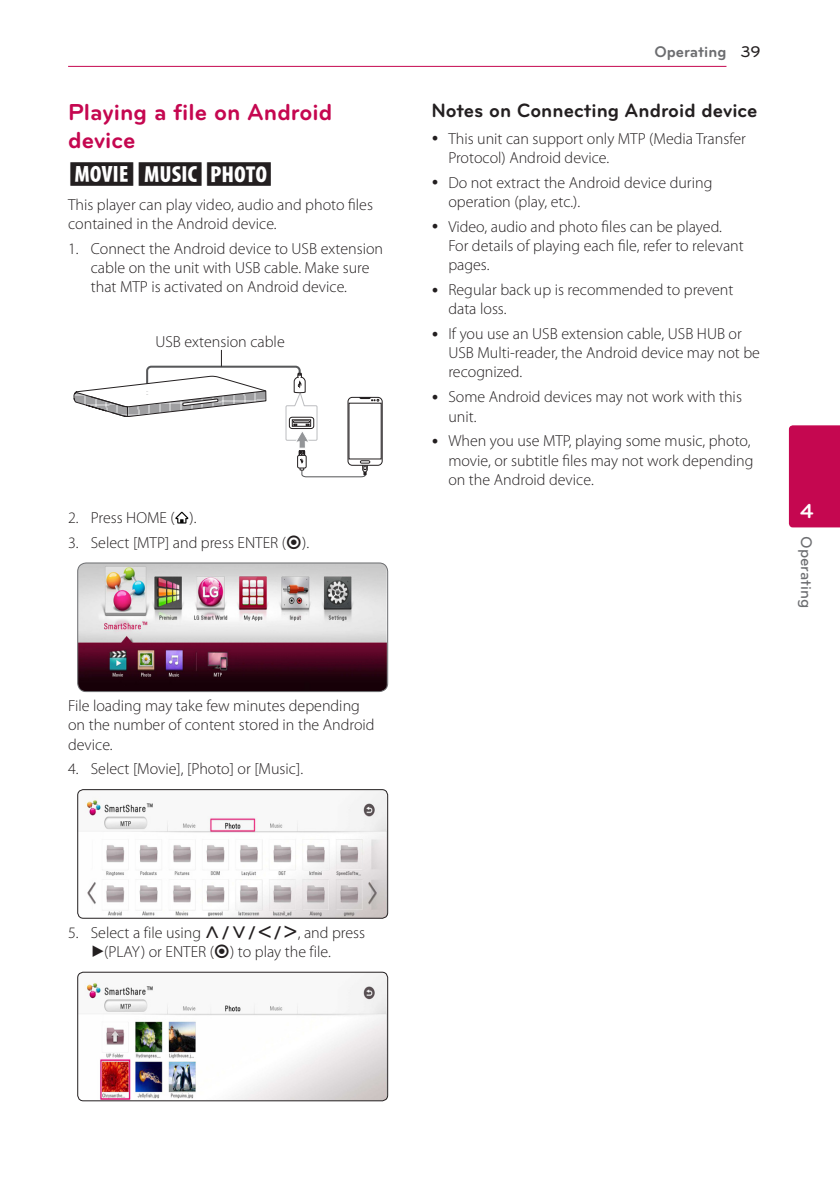
<style>
.page{position:relative;width:840px;height:1191px;background:#fff}
.page>*{position:absolute;margin:0;border:0;box-sizing:border-box;transform-origin:0 0}
.Title_2{font:700 24px/28px "Bryant LG";color:#c50750}
.Content_text_Light{font:24px "UPSYS Common";color:#231f20}
.t1{font:700 21px "Bryant LG";color:#fff}
.Title_3{font:700 20px "Bryant LG";color:#231f20}
.Content_text_Bullet{font:300 16px/19.2px "Myriad Pro";color:#231f20}
.Content_text_Num{font:300 16px/19.2px "Myriad Pro";color:#231f20}
.Content_text_Light-2{font:300 16px/19.2px "Myriad Pro";color:#231f20}
.t2{font:700 16px "Bryant LG";color:#6c6d70}
.t3{font:500 16px "Bryant LG";color:#6c6d70}
.s1{font-family:"UPSYS Common";font-weight:400}
.s2{font-weight:500;color:#231f20}
</style>
<div class="page">
<hr style="left:68px;top:66px;width:658px;height:1px;background:#c50750">
<div style="left:788px;top:425px;width:51px;height:102px;background:#c50750"></div>
<div style="left:347px;top:397px;width:35px;height:69px;border:1px solid #231f20;border-radius:4px"></div>
<svg style="left:74px;top:350px;width:307px;height:128px"></svg>
<svg style="left:175px;top:511px;width:13px;height:12px"></svg>
<img style="left:78px;top:564px;width:308px;height:127px">
<div style="left:77px;top:562px;width:311px;height:130px;border:1px solid #6c6d70;border-radius:9px"></div>
<img style="left:78px;top:791px;width:308px;height:127px">
<div style="left:77px;top:789px;width:311px;height:129px;border:1px solid #231f20;border-radius:6px"></div>
<img style="left:78px;top:973px;width:308px;height:127px">
<div style="left:77px;top:971px;width:311px;height:130px;border:1px solid #231f20;border-radius:6px"></div>
<p class="Title_2" style="left:68px;top:98px;width:266px">Playing a file on Android device</p>
<p class="Content_text_Light" style="left:68px;top:160px;width:207px">yui</p>
<p class="Content_text_Light-2" style="left:68px;top:195px;width:306px">This player can play video, audio and photo files contained in the Android device.</p>
<p class="Content_text_Num" style="left:91px;top:239px;width:294px;text-indent:-23px">1. Connect the Android device to USB extension cable on the unit with USB cable. Make sure that MTP is activated on Android device.</p>
<p class="Content_text_Num" style="left:155px;top:332px;width:131px">USB extension cable</p>
<p class="Content_text_Num" style="left:68px;top:508px;width:130px">2. Press HOME ( ).</p>
<p class="Content_text_Num" style="left:68px;top:533px;width:242px">3. Select [MTP] and press ENTER (<span class="s1">b</span>).</p>
<p class="Content_text_Light-2" style="left:68px;top:696px;width:308px">File loading may take few minutes depending on the number of content stored in the Android device.</p>
<p class="Content_text_Num" style="left:68px;top:759px;width:236px">4. Select [Movie], [Photo] or [Music].</p>
<p class="t2" style="left:654px;top:42px;width:108px">Operating <span class="s2">39</span></p>
<p class="Title_3" style="left:431px;top:98px;width:327px">Notes on Connecting Android device</p>
<p class="Content_text_Bullet" style="left:448px;top:128px;width:299px">This unit can support only MTP (Media Transfer<br>Protocol) Android device.</p>
<p class="Content_text_Bullet" style="left:448px;top:172px;width:265px">Do not extract the Android device during operation (play, etc.).</p>
<p class="Content_text_Bullet" style="left:448px;top:217px;width:297px">Video, audio and photo files can be played.<br>For details of playing each file, refer to relevant pages.</p>
<p class="Content_text_Bullet" style="left:448px;top:280px;width:286px">Regular back up is recommended to prevent data loss.</p>
<p class="Content_text_Bullet" style="left:448px;top:324px;width:313px">If you use an USB extension cable, USB HUB or<br>USB Multi-reader, the Android device may not be recognized.</p>
<p class="Content_text_Bullet" style="left:448px;top:387px;width:295px">Some Android devices may not work with this unit.</p>
<p class="Content_text_Bullet" style="left:448px;top:431px;width:306px">When you use MTP, playing some music, photo, movie, or subtitle files may not work depending on the Android device.</p>
<h2 class="t1" style="left:799px;top:498px;width:15px">4</h2>
<p class="t3" style="left:815px;top:536px;width:73px;rotate:90deg">Operating</p>
<p class="Content_text_Num" style="left:91px;top:922px;width:276px;text-indent:-23px">5. Select a file using <span class="s1">W/S/A/D</span>, and press <span class="s1">d</span>(PLAY) or ENTER (<span class="s1">b</span>) to play the file.</p>
</div>
